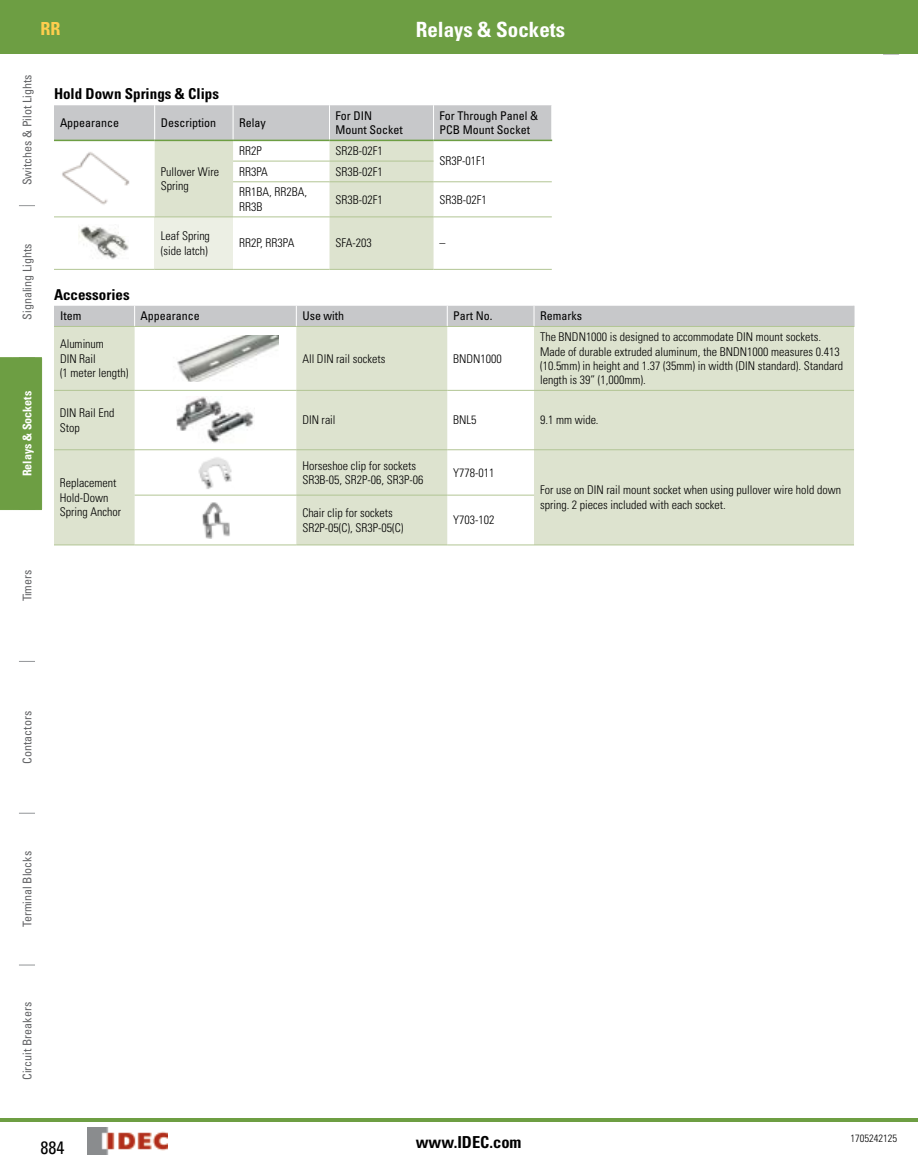
<style>
.page{position:relative;width:918px;height:1175px;background:#fff}
.page>*{position:absolute;margin:0;border:0;box-sizing:border-box;transform-origin:0 0}
.t1{font:700 condensed 21px "Univers LT Std";color:#fff}
.t2{font:condensed 18px "Univers LT Std";color:#000}
.t3{font:700 condensed 18px "Univers LT Std";color:#ffce4e}
.t4{font:700 condensed 16.5px "Univers LT Std";color:#000}
.t5{font:700 condensed 15px "Univers LT Std";color:#000}
.t6{font:300 condensed 12px/14.4px "Univers LT Std";color:#000}
.t7{font:condensed 12px/14.4px "Univers LT Std";color:#000}
.t8{font:condensed 12px "Univers LT Std";color:#636466}
.t9{font:700 condensed 12px "Univers LT Std";color:#fff}
.t10{font:300 condensed 10.5px "Univers LT Std";color:#000}
</style>
<div class="page">
<svg style="left:19px;top:205px;width:16px;height:1px"></svg>
<svg style="left:19px;top:661px;width:16px;height:1px"></svg>
<svg style="left:19px;top:813px;width:16px;height:1px"></svg>
<svg style="left:19px;top:964px;width:16px;height:1px"></svg>
<img style="left:88px;top:1127px;width:80px;height:27px">
<div style="left:0;top:357px;width:42px;height:153px;background:#6d9e43"></div>
<svg style="left:883px;top:54px;width:16px;height:1px"></svg>
<div style="left:0;top:0;width:918px;height:54px;background:#6d9e43"></div>
<hr style="left:0;top:1118px;width:918px;height:3px;background:#6d9e43">
<svg style="left:54px;top:105px;width:498px;height:164px"></svg>
<div style="left:155px;top:217px;width:78px;height:52px;background:#ecefe4"></div>
<hr style="left:154px;top:105px;width:1px;height:35px;background:#fff">
<hr style="left:233px;top:105px;width:1px;height:35px;background:#fff">
<hr style="left:329px;top:105px;width:1px;height:35px;background:#fff">
<hr style="left:433px;top:105px;width:1px;height:35px;background:#fff">
<hr style="left:233px;top:161px;width:97px;height:1px;background:#b2c594">
<hr style="left:330px;top:161px;width:104px;height:1px;background:#b2c594">
<hr style="left:233px;top:181px;width:97px;height:1px;background:#b2c594">
<hr style="left:330px;top:181px;width:104px;height:1px;background:#b2c594">
<hr style="left:434px;top:181px;width:118px;height:1px;background:#b2c594">
<hr style="left:54px;top:216px;width:101px;height:1px;background:#b2c594">
<hr style="left:54px;top:269px;width:101px;height:1px;background:#b2c594">
<hr style="left:155px;top:216px;width:78px;height:1px;background:#b2c594">
<hr style="left:155px;top:269px;width:78px;height:1px;background:#b2c594">
<hr style="left:233px;top:216px;width:97px;height:1px;background:#b2c594">
<hr style="left:233px;top:269px;width:97px;height:1px;background:#b2c594">
<hr style="left:330px;top:216px;width:104px;height:1px;background:#b2c594">
<hr style="left:330px;top:269px;width:104px;height:1px;background:#b2c594">
<hr style="left:434px;top:216px;width:118px;height:1px;background:#b2c594">
<hr style="left:434px;top:269px;width:118px;height:1px;background:#b2c594">
<hr style="left:551px;top:105px;width:1px;height:35px;background:#fff">
<hr style="left:54px;top:140px;width:101px;height:1px;background:#6d9e43">
<hr style="left:155px;top:140px;width:78px;height:1px;background:#6d9e43">
<hr style="left:233px;top:140px;width:97px;height:1px;background:#6d9e43">
<hr style="left:330px;top:140px;width:104px;height:1px;background:#6d9e43">
<hr style="left:434px;top:140px;width:118px;height:1px;background:#6d9e43">
<img style="left:60px;top:151px;width:70px;height:55px">
<img style="left:79px;top:225px;width:50px;height:38px">
<div style="left:119px;top:223px;width:11px;height:13px;background:#fff"></div>
<svg style="left:54px;top:327px;width:800px;height:217px;fill:#dde3cf"></svg>
<hr style="left:54px;top:544px;width:81px;height:1px;background:#b2c594">
<hr style="left:534px;top:544px;width:320px;height:1px;background:#b2c594">
<hr style="left:54px;top:390px;width:81px;height:1px;background:#b2c594">
<hr style="left:135px;top:390px;width:161px;height:1px;background:#b2c594">
<hr style="left:296px;top:390px;width:151px;height:1px;background:#b2c594">
<hr style="left:447px;top:390px;width:87px;height:1px;background:#b2c594">
<hr style="left:534px;top:390px;width:320px;height:1px;background:#b2c594">
<hr style="left:54px;top:449px;width:81px;height:1px;background:#b2c594">
<hr style="left:135px;top:449px;width:161px;height:1px;background:#b2c594">
<hr style="left:296px;top:449px;width:151px;height:1px;background:#b2c594">
<hr style="left:447px;top:449px;width:87px;height:1px;background:#b2c594">
<hr style="left:534px;top:449px;width:320px;height:1px;background:#b2c594">
<hr style="left:135px;top:495px;width:161px;height:1px;background:#b2c594">
<hr style="left:135px;top:544px;width:161px;height:1px;background:#b2c594">
<hr style="left:296px;top:495px;width:151px;height:1px;background:#b2c594">
<hr style="left:296px;top:544px;width:151px;height:1px;background:#b2c594">
<hr style="left:447px;top:495px;width:87px;height:1px;background:#b2c594">
<hr style="left:447px;top:544px;width:87px;height:1px;background:#b2c594">
<hr style="left:534px;top:326px;width:320px;height:1px;background:#b2c594">
<div style="left:54px;top:306px;width:801px;height:20px;background:#c7c8ca"></div>
<hr style="left:54px;top:326px;width:81px;height:1px;background:#b2c594">
<hr style="left:135px;top:326px;width:161px;height:1px;background:#b2c594">
<hr style="left:296px;top:326px;width:151px;height:1px;background:#b2c594">
<hr style="left:447px;top:326px;width:87px;height:1px;background:#b2c594">
<img style="left:161px;top:335px;width:118px;height:47px">
<img style="left:177px;top:396px;width:77px;height:48px">
<img style="left:197px;top:456px;width:37px;height:33px">
<img style="left:200px;top:501px;width:31px;height:38px">
<h2 class="t3" style="left:40px;top:18px;width:22px">RR</h2>
<h1 class="t1" style="left:416px;top:17px;width:151px">Relays &amp; Sockets</h1>
<p class="t8" style="left:20px;top:185px;width:112px;rotate:-90deg">Switches &amp; Pilot Lights</p>
<p class="t8" style="left:20px;top:320px;width:77px;rotate:-90deg">Signaling Lights</p>
<p class="t9" style="left:20px;top:476px;width:87px;rotate:-90deg">Relays &amp; Sockets</p>
<p class="t8" style="left:20px;top:601px;width:33px;rotate:-90deg">Timers</p>
<p class="t5" style="left:54px;top:85px;width:166px">Hold Down Springs &amp; Clips</p>
<p class="t7" style="left:60px;top:116px;width:61px">Appearance</p>
<p class="t7" style="left:161px;top:116px;width:57px">Description</p>
<p class="t7" style="left:239px;top:116px;width:28px">Relay</p>
<p class="t7" style="left:336px;top:108px;width:69px">For DIN<br>Mount Socket</p>
<p class="t7" style="left:440px;top:108px;width:100px">For Through Panel &amp;<br>PCB Mount Socket</p>
<p class="t6" style="left:161px;top:164px;width:60px">Pullover Wire<br>Spring</p>
<p class="t6" style="left:239px;top:144px;width:24px">RR2P</p>
<p class="t6" style="left:336px;top:144px;width:49px">SR2B-02F1</p>
<p class="t6" style="left:440px;top:154px;width:48px">SR3P-01F1</p>
<p class="t6" style="left:239px;top:164px;width:30px">RR3PA</p>
<p class="t6" style="left:336px;top:164px;width:49px">SR3B-02F1</p>
<p class="t6" style="left:239px;top:185px;width:69px">RR1BA, RR2BA,<br>RR3B</p>
<p class="t6" style="left:336px;top:192px;width:49px">SR3B-02F1</p>
<p class="t6" style="left:440px;top:192px;width:49px">SR3B-02F1</p>
<p class="t6" style="left:161px;top:229px;width:51px">Leaf Spring (side latch)</p>
<p class="t6" style="left:239px;top:236px;width:57px">RR2P, RR3PA</p>
<p class="t6" style="left:336px;top:236px;width:38px">SFA-203</p>
<p class="t6" style="left:440px;top:236px;width:7px">–</p>
<p class="t5" style="left:54px;top:285px;width:77px">Accessories</p>
<p class="t7" style="left:60px;top:309px;width:23px">Item</p>
<p class="t7" style="left:141px;top:309px;width:61px">Appearance</p>
<p class="t7" style="left:302px;top:309px;width:43px">Use with</p>
<p class="t7" style="left:453px;top:309px;width:41px">Part No.</p>
<p class="t7" style="left:540px;top:309px;width:43px">Remarks</p>
<p class="t6" style="left:60px;top:337px;width:70px">Aluminum<br>DIN Rail<br>(1 meter length)</p>
<p class="t6" style="left:540px;top:330px;width:305px">The BNDN1000 is designed to accommodate DIN mount sockets.<br>Made of durable extruded aluminum, the BNDN1000 measures 0.413 (10.5mm) in height and 1.37 (35mm) in width (DIN standard). Standard length is 39” (1,000mm).</p>
<p class="t6" style="left:302px;top:351px;width:85px">All DIN rail sockets</p>
<p class="t6" style="left:453px;top:351px;width:50px">BNDN1000</p>
<p class="t6" style="left:60px;top:406px;width:56px">DIN Rail End<br>Stop</p>
<p class="t6" style="left:302px;top:413px;width:35px">DIN rail</p>
<p class="t6" style="left:453px;top:413px;width:25px">BNL5</p>
<p class="t6" style="left:540px;top:413px;width:60px">9.1 mm wide.</p>
<p class="t6" style="left:60px;top:476px;width:63px">Replacement<br>Hold-Down<br>Spring Anchor</p>
<p class="t6" style="left:302px;top:458px;width:123px">Horseshoe clip for sockets<br>SR3B-05, SR2P-06, SR3P-06</p>
<p class="t6" style="left:453px;top:465px;width:43px">Y778-011</p>
<p class="t6" style="left:302px;top:506px;width:103px">Chair clip for sockets<br>SR2P-05(C), SR3P-05(C)</p>
<p class="t6" style="left:453px;top:513px;width:43px">Y703-102</p>
<p class="t6" style="left:540px;top:483px;width:303px">For use on DIN rail mount socket when using pullover wire hold down spring. 2 pieces included with each socket.</p>
<p class="t8" style="left:20px;top:763px;width:54px;rotate:-90deg">Contactors</p>
<p class="t8" style="left:20px;top:927px;width:78px;rotate:-90deg">Terminal Blocks</p>
<p class="t8" style="left:20px;top:1080px;width:79px;rotate:-90deg">Circuit Breakers</p>
<h2 class="t2" style="left:40px;top:1136px;width:25px">884</h2>
<h3 class="t4" style="left:416px;top:1131px;width:107px">www.IDEC.com</h3>
<p class="t10" style="left:850px;top:1132px;width:48px">1705242125</p>
</div>
